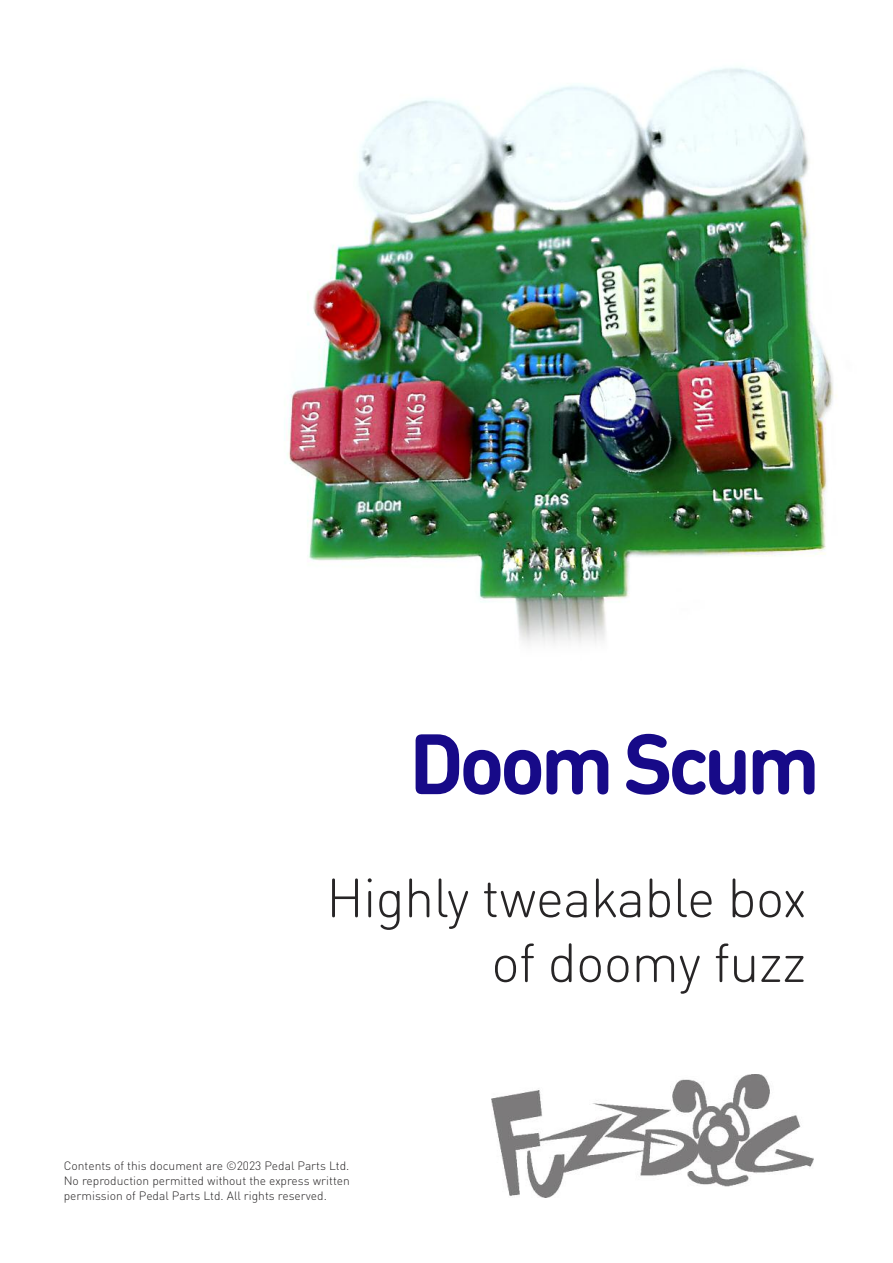
<style>
.page{position:relative;width:893px;height:1263px;background:#fff}
.page>*{position:absolute;margin:0;border:0;box-sizing:border-box;transform-origin:0 0}
.t1{font:700 84px "DIN Round Pro";letter-spacing:-.06em;color:#170a88}
.t2{font:300 54px/64.8px "DIN Round Pro";letter-spacing:-.015em;color:#272526;text-align:right}
.t3{font:300 12px/15px "DIN Round Pro";color:#272526;text-align:justify}
</style>
<div class="page">
<img style="left:492px;top:1075px;width:322px;height:122px">
<img style="left:288px;top:67px;width:549px;height:577px">
<h1 class="t1" style="left:409px;top:716px;width:413px">Doom Scum</h1>
<h2 class="t2" style="left:326px;top:866px;width:482px">Highly tweakable box of doomy fuzz</h2>
<p class="t3" style="left:64px;top:1158px;width:288px">Contents of this document are ©2023 Pedal Parts Ltd.<br>No reproduction permitted without the express written permission of Pedal Parts Ltd. All rights reserved.</p>
</div>
